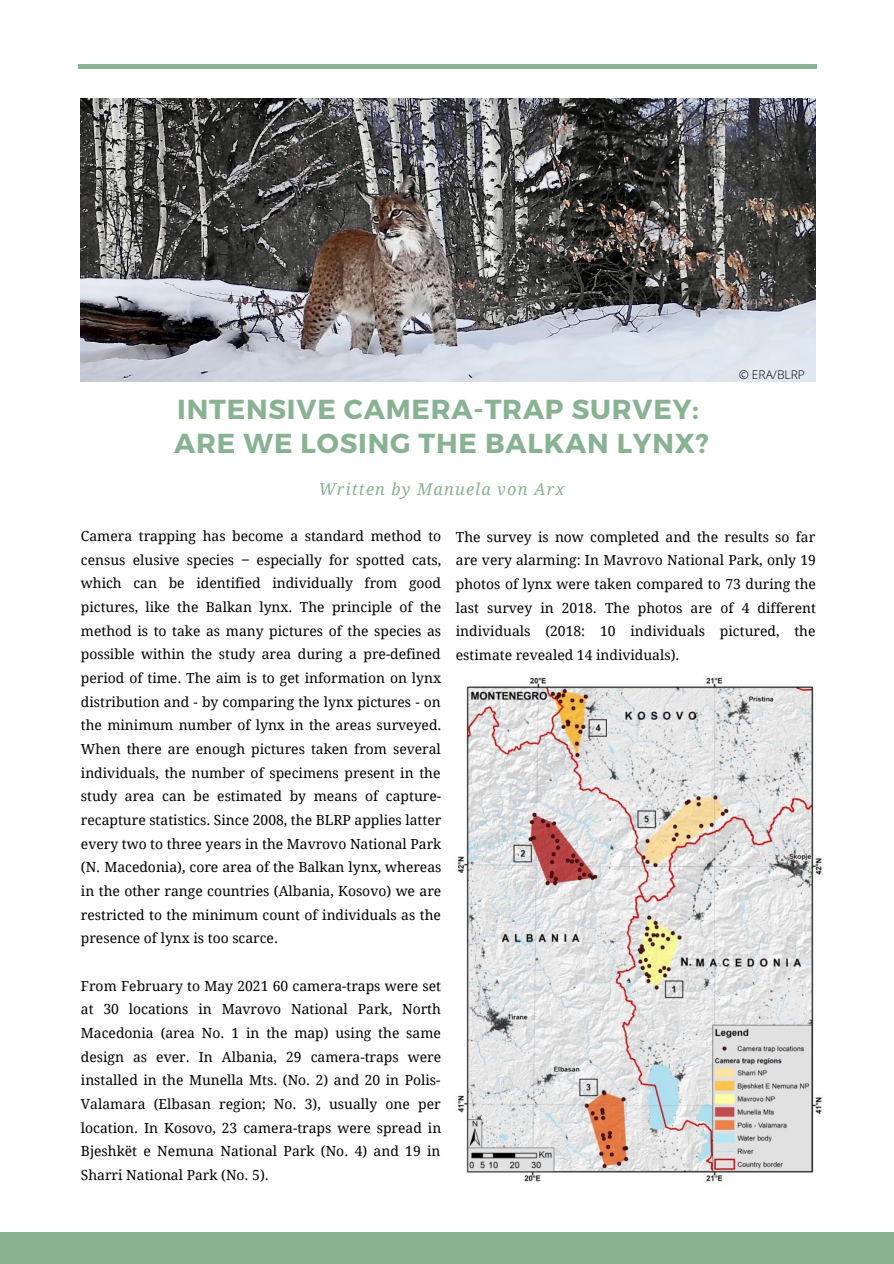
<style>
.page{position:relative;width:894px;height:1264px;background:#fff}
.page>*{position:absolute;margin:0;border:0;box-sizing:border-box;transform-origin:0 0}
.t1{font:700 27.45px "Montserrat";letter-spacing:.03em;color:#89b293}
.t2{font:italic 16.35px "Droid Serif";letter-spacing:.07em;color:#89b293}
.t3{font:13.95px/23.7px "Droid Serif";color:#000;text-align:justify}
.t4{font:300 12px "Open Sans";color:#000}
.s1{font-family:"Noto Sans"}
</style>
<div class="page">
<hr style="left:78px;top:65px;width:738px;height:4px;background:#89b293">
<div style="left:0;top:1232px;width:893px;height:31px;background:#89b293"></div>
<img style="left:81px;top:99px;width:734px;height:282px">
<img style="left:457px;top:677px;width:365px;height:505px">
<p class="t4" style="left:738px;top:366px;width:67px">© ERA/BLRP</p>
<p class="t1" style="left:177px;top:392px;width:523px">INTENSIVE CAMERA-TRAP SURVEY:</p>
<p class="t1" style="left:174px;top:425px;width:536px">ARE WE LOSING THE BALKAN LYNX?</p>
<p class="t2" style="left:318px;top:480px;width:247px">Written by Manuela von Arx</p>
<p class="t3" style="left:81px;top:524px;width:362px">Camera trapping has become a standard method to census elusive species <span class="s1">‒</span> especially for spotted cats, which can be identified individually from good pictures, like the Balkan lynx. The principle of the method is to take as many pictures of the species as possible within the study area during a pre-defined period of time. The aim is to get information on lynx distribution and - by comparing the lynx pictures - on the minimum number of lynx in the areas surveyed.<br>When there are enough pictures taken from several individuals, the number of specimens present in the study area can be estimated by means of capture&shy;recapture statistics. Since 2008, the BLRP applies latter every two to three years in the Mavrovo National Park (N. Macedonia), core area of the Balkan lynx, whereas in the other range countries (Albania, Kosovo) we are restricted to the minimum count of individuals as the presence of lynx is too scarce.</p>
<p class="t3" style="left:81px;top:973px;width:362px">From February to May 2021 60 camera-traps were set at 30 locations in Mavrovo National Park, North Macedonia (area No. 1 in the map) using the same design as ever. In Albania, 29 camera-traps were installed in the Munella Mts. (No. 2) and 20 in Polis-Valamara (Elbasan region; No. 3), usually one per location. In Kosovo, 23 camera-traps were spread in Bjeshkët e Nemuna National Park (No. 4) and 19 in Sharri National Park (No. 5).</p>
<p class="t3" style="left:455px;top:525px;width:361px">The survey is now completed and the results so far are very alarming: In Mavrovo National Park, only 19 photos of lynx were taken compared to 73 during the last survey in 2018. The photos are of 4 different individuals (2018: 10 individuals pictured, the estimate revealed 14 individuals).</p>
</div>
